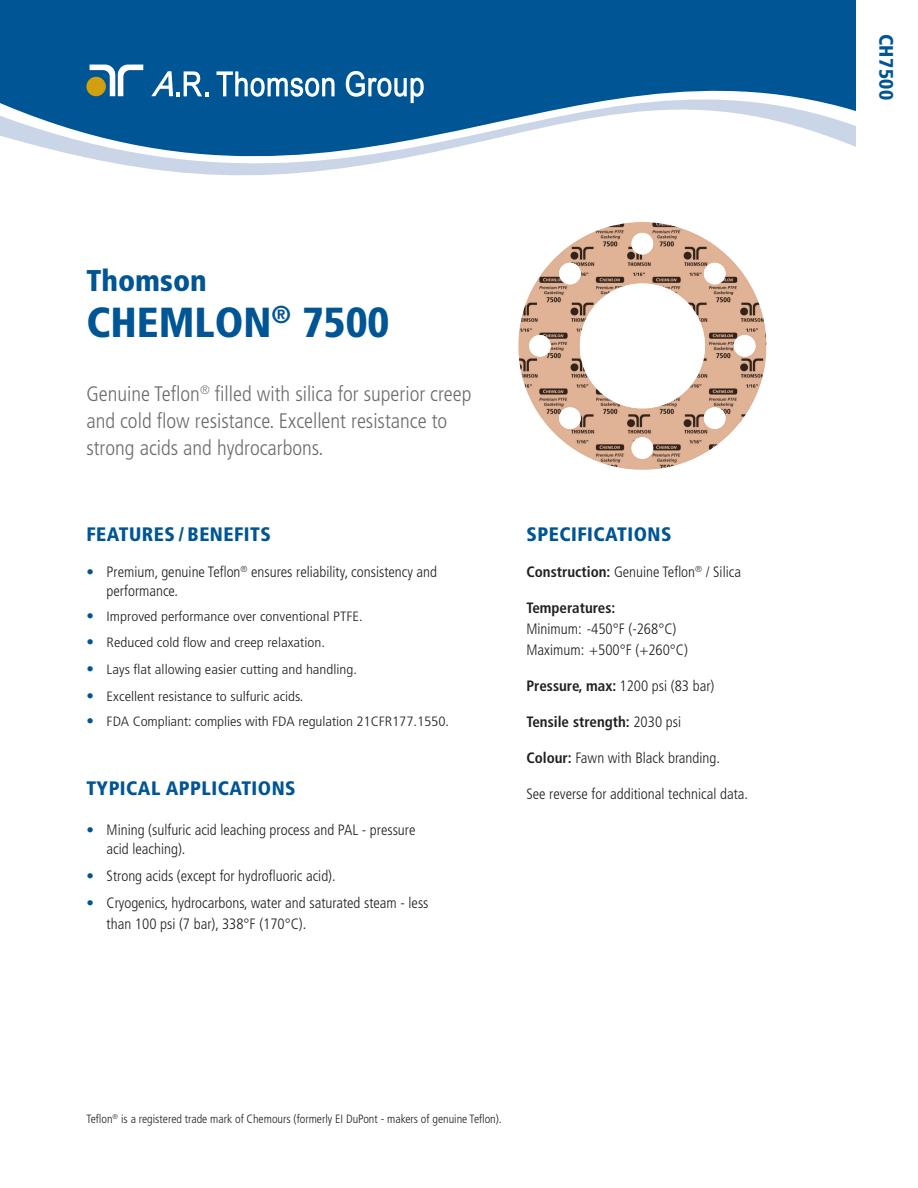
<style>
.page{position:relative;width:918px;height:1188px;background:#fff}
.page>*{position:absolute;margin:0;border:0;box-sizing:border-box;transform-origin:0 0}
.t1{font:900 condensed 42px "Frutiger LT Std";color:#005595}
.t2{font:900 condensed 30px "Frutiger LT Std";color:#005595}
.t3{font:300 condensed 21px/27px "Frutiger LT Std";color:#6c6d70}
.t4{font:900 condensed 19.5px "Frutiger LT Std";letter-spacing:.025em;color:#005595}
.t5{font:300 condensed 15px/18.8px "Frutiger LT Std";color:#231f20}
.t6{font:700 condensed 15px "Frutiger LT Std";color:#231f20}
.t7{font:300 condensed 13.5px "Frutiger LT Std";color:#231f20;scale:1.11 1}
.t8{font:300 condensed 12px "Frutiger LT Std";color:#231f20}
.s1{color:#005595}
.s2{font-size:15px;color:#005595}
.s3{font-weight:700}
.s4{font-weight:300}
</style>
<div class="page">
<svg style="left:0;top:0;width:856px;height:176px;fill:#005595"></svg>
<svg style="left:216px;top:71px;width:119px;height:26px"></svg>
<svg style="left:346px;top:71px;width:78px;height:32px"></svg>
<svg style="left:151px;top:71px;width:57px;height:25px"></svg>
<svg style="left:86px;top:65px;width:57px;height:31px"></svg>
<img style="left:518px;top:222px;width:249px;height:248px">
<p class="t2" style="left:86px;top:262px;width:122px">Thomson</p>
<p class="t1" style="left:86px;top:297px;width:305px">CHEMLON<sup>®</sup> 7500</p>
<p class="t3" style="left:86px;top:381px;width:387px">Genuine Teflon<sup>®</sup> filled with silica for superior creep and cold flow resistance. Excellent resistance to strong acids and hydrocarbons.</p>
<p class="t4" style="left:86px;top:522px;width:186px">FEATURES / BENEFITS</p>
<p class="t5" style="left:107px;top:563px;width:332px;text-indent:-20px"><span class="s1">•</span> Premium, genuine Teflon<sup>®</sup> ensures reliability, consistency and performance.</p>
<p class="t7" style="left:86px;top:609px;width:251px"><span class="s2">•</span> Improved performance over conventional PTFE.</p>
<p class="t7" style="left:86px;top:634px;width:216px"><span class="s2">•</span> Reduced cold flow and creep relaxation.</p>
<p class="t7" style="left:86px;top:661px;width:245px"><span class="s2">•</span> Lays flat allowing easier cutting and handling.</p>
<p class="t7" style="left:86px;top:688px;width:197px"><span class="s2">•</span> Excellent resistance to sulfuric acids.</p>
<p class="t7" style="left:86px;top:714px;width:328px"><span class="s2">•</span> FDA Compliant: complies with FDA regulation 21CFR177.1550.</p>
<p class="t4" style="left:86px;top:776px;width:211px">TYPICAL APPLICATIONS</p>
<p class="t5" style="left:107px;top:821px;width:310px;text-indent:-20px"><span class="s1">•</span> Mining (sulfuric acid leaching process and PAL - pressure acid leaching).</p>
<p class="t5" style="left:86px;top:866px;width:251px"><span class="s1">•</span> Strong acids (except for hydrofluoric acid).</p>
<p class="t5" style="left:107px;top:892px;width:323px;line-height:21px;text-indent:-20px"><span class="s1">•</span> Cryogenics, hydrocarbons, water and saturated steam - less than 100 psi (7 bar), 338°F (170°C).</p>
<p class="t4" style="left:526px;top:522px;width:147px">SPECIFICATIONS</p>
<p class="t5" style="left:526px;top:563px;width:216px"><span class="s3">Construction:</span> Genuine Teflon<sup>®</sup> / Silica</p>
<p class="t6" style="left:526px;top:599px;width:90px">Temperatures:</p>
<p class="t5" style="left:526px;top:620px;width:151px">Minimum: -450°F (-268°C)</p>
<p class="t5" style="left:526px;top:641px;width:163px">Maximum: +500°F (+260°C)</p>
<p class="t5" style="left:526px;top:677px;width:189px"><span class="s3">Pressure, max:</span> 1200 psi (83 bar)</p>
<p class="t6" style="left:526px;top:713px;width:156px">Tensile strength: <span class="s4">2030 psi</span></p>
<p class="t5" style="left:526px;top:749px;width:195px"><span class="s3">Colour:</span> Fawn with Black branding.</p>
<p class="t5" style="left:526px;top:785px;width:223px">See reverse for additional technical data.</p>
<p class="t8" style="left:86px;top:1112px;width:417px">Teflon<sup>®</sup> is a registered trade mark of Chemours (formerly EI DuPont - makers of genuine Teflon).</p>
<p class="t4" style="left:898px;top:34px;width:68px;rotate:90deg">CH7500</p>
</div>
